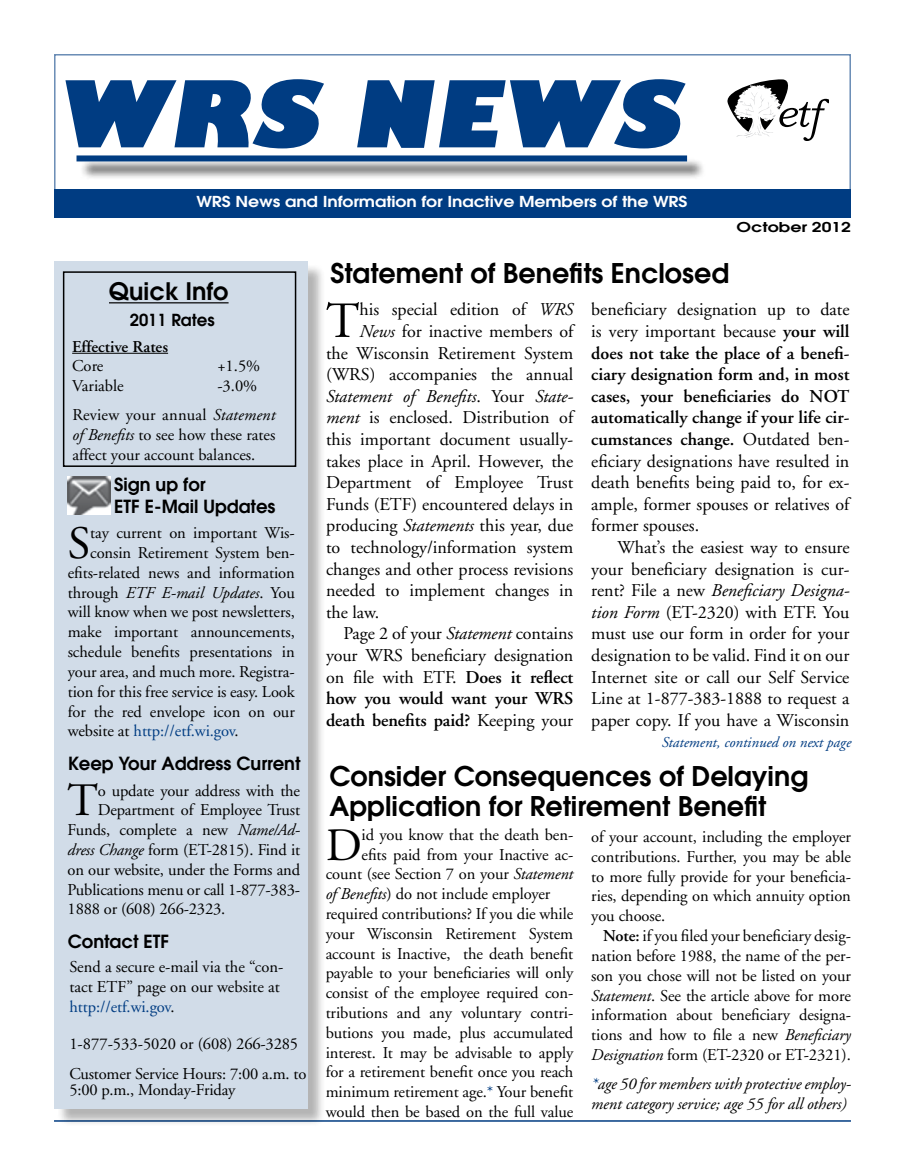
<style>
.page{position:relative;width:905px;height:1175px;background:#fff}
.page>*{position:absolute;margin:0;border:0;box-sizing:border-box;transform-origin:0 0}
.t1{font:italic 800 90px "Gill Sans";color:#003c82}
.Normal__Web{font:50.55px "Adobe Garamond";color:#000}
.t2{font:46.35px "Adobe Garamond";color:#000}
.t3{font:600 27px/30px "Avant Garde";color:#000}
.INSIDE{font:600 24px "Avant Garde";color:#000}
.Normal__Web-2{font:18px/21.6px "Adobe Garamond";color:#000;text-align:justify}
.t4{font:600 18px "Avant Garde";color:#000}
.Normal__Web-3{font:italic 18px "Adobe Garamond";color:#000}
.Body_text{font:16.5px/19.8px "Adobe Garamond";letter-spacing:-.005em;color:#000;text-align:justify}
.t5{font:italic 16.5px/19.8px "Adobe Garamond";letter-spacing:-.005em;color:#000}
.t6{font:16.5px "Adobe Garamond";letter-spacing:-.005em;color:#003c82}
.t7{font:600 16.5px "Adobe Garamond";color:#000}
.t8{font:600 16.5px "Avant Garde";color:#000}
.t9{font:600 15px "Avant Garde";letter-spacing:-.005em;color:#fff;scale:1.15 1}
.body_text{font:italic 15px "Adobe Garamond";color:#003c82}
.t10{font:600 13.5px "Avant Garde";color:#000;scale:1.29 1}
.s1{font-style:italic}
.s2{font-style:normal}
.s3{color:#000}
.s4{color:#003c82}
.s5{font-weight:600}
</style>
<div class="page">
<hr style="left:54px;top:1120px;width:796px;height:1px;background:#003c82">
<div style="left:56px;top:264px;width:270px;height:863px;background:#000;opacity:.75"></div>
<div style="left:54px;top:261px;width:254px;height:847px;background:#d1dce8"></div>
<div style="left:79px;top:158px;width:626px;height:22px;background:#000;opacity:.75"></div>
<div style="left:76px;top:155px;width:611px;height:6px;background:#003c82"></div>
<div style="left:54px;top:189px;width:796px;height:28px;background:#003c82"></div>
<div style="left:63px;top:271px;width:233px;height:196px;border:2px solid #000"></div>
<hr style="left:109px;top:302px;width:119px;height:1px;background:#000">
<hr style="left:72px;top:353px;width:96px;height:1px;background:#000">
<img style="left:68px;top:477px;width:43px;height:37px">
<svg style="left:727px;top:79px;width:101px;height:61px"></svg>
<p class="t1" style="left:55px;top:58px;width:645px">WRS NEWS</p>
<p class="t9" style="left:196px;top:192px;width:428px">WRS News and Information for Inactive Members of the WRS</p>
<p class="t10" style="left:736px;top:219px;width:90px">October 2012</p>
<p class="INSIDE" style="left:109px;top:276px;width:121px">Quick Info</p>
<p class="t8" style="left:130px;top:309px;width:86px">2011 Rates</p>
<p class="t7" style="left:72px;top:337px;width:97px">Effective Rates</p>
<p class="Body_text" style="left:72px;top:357px;width:33px">Core</p>
<p class="Body_text" style="left:217px;top:357px;width:44px">+1.5%</p>
<p class="Body_text" style="left:72px;top:376px;width:53px">Variable</p>
<p class="Body_text" style="left:217px;top:376px;width:41px">-3.0%</p>
<p class="Body_text" style="left:72px;top:405px;width:204px">Review your annual <span class="s1">Statement of Benefits</span> to see how these rates affect your account balances.</p>
<p class="t4" style="left:114px;top:473px;width:93px">Sign up for</p>
<p class="t4" style="left:114px;top:494px;width:163px">ETF E-Mail Updates</p>
<p class="t2" style="left:68px;top:518px;width:24px">S</p>
<p class="Body_text" style="left:90px;top:523px;width:206px">tay current on important Wis-</p>
<p class="Body_text" style="left:90px;top:543px;width:206px">consin Retirement System ben-</p>
<p class="Body_text" style="left:68px;top:563px;width:228px">efits-related news and information</p>
<p class="t5" style="left:68px;top:583px;width:228px"><span class="s2">through</span> ETF E-mail Updates<span class="s2">. You</span></p>
<p class="Body_text" style="left:68px;top:603px;width:228px">will know when we post newsletters,</p>
<p class="Body_text" style="left:68px;top:622px;width:228px">make important announcements,</p>
<p class="Body_text" style="left:68px;top:642px;width:228px">schedule benefits presentations in</p>
<p class="Body_text" style="left:68px;top:662px;width:228px">your area, and much more. Registra-</p>
<p class="Body_text" style="left:68px;top:682px;width:228px">tion for this free service is easy. Look</p>
<p class="Body_text" style="left:68px;top:702px;width:228px">for the red envelope icon on our</p>
<p class="t6" style="left:68px;top:722px;width:172px"><span class="s3">website at</span> http://etf.wi.gov<span class="s3">.</span></p>
<p class="t4" style="left:68px;top:751px;width:234px">Keep Your Address Current</p>
<p class="t2" style="left:68px;top:776px;width:32px">T</p>
<p class="Body_text" style="left:98px;top:781px;width:204px">o update your address with the</p>
<p class="Body_text" style="left:98px;top:800px;width:204px">Department of Employee Trust</p>
<p class="Body_text" style="left:68px;top:820px;width:234px">Funds, complete a new <span class="s1">Name/Ad-</span></p>
<p class="Body_text" style="left:68px;top:840px;width:234px"><span class="s1">dress Change</span> form (ET-2815). Find it</p>
<p class="Body_text" style="left:68px;top:860px;width:234px">on our website, under the Forms and</p>
<p class="Body_text" style="left:68px;top:880px;width:234px">Publications menu or call 1-877-383-</p>
<p class="Body_text" style="left:68px;top:899px;width:159px">1888 or (608) 266-2323.</p>
<p class="t4" style="left:68px;top:929px;width:103px">Contact ETF</p>
<p class="Body_text" style="left:69px;top:957px;width:215px;text-align:left">Send a secure e-mail via the “con&shy;tact ETF” page on our website at <span class="s4">http://etf.wi.gov</span>.</p>
<p class="Body_text" style="left:69px;top:1034px;width:230px">1-877-533-5020 or (608) 266-3285</p>
<p class="Body_text" style="left:69px;top:1065px;width:238px;line-height:16.5px">Customer Service Hours: 7:00 a.m. to<br>5:00 p.m., Monday-Friday</p>
<p class="t3" style="left:330px;top:258px;width:400px">Statement of Benefits Enclosed</p>
<p class="Normal__Web" style="left:326px;top:294px;width:35px">T</p>
<p class="Normal__Web-2" style="left:359px;top:299px;width:215px">his special edition of <span class="s1">WRS</span></p>
<p class="Normal__Web-2" style="left:359px;top:321px;width:215px"><span class="s1">News</span> for inactive members of</p>
<p class="Normal__Web-2" style="left:326px;top:342px;width:249px">the Wisconsin Retirement System</p>
<p class="Normal__Web-2" style="left:326px;top:364px;width:249px">(WRS) accompanies the annual</p>
<p class="Normal__Web-3" style="left:326px;top:386px;width:249px">Statement of Benefits<span class="s2">. Your</span> State-</p>
<p class="Normal__Web-2" style="left:326px;top:407px;width:249px"><span class="s1">ment</span> is enclosed. Distribution of</p>
<p class="Normal__Web-2" style="left:326px;top:429px;width:249px">this important document usually-</p>
<p class="Normal__Web-2" style="left:326px;top:450px;width:249px">takes place in April. However, the</p>
<p class="Normal__Web-2" style="left:326px;top:472px;width:249px">Department of Employee Trust</p>
<p class="Normal__Web-2" style="left:326px;top:494px;width:249px">Funds (ETF) encountered delays in</p>
<p class="Normal__Web-2" style="left:326px;top:515px;width:249px">producing <span class="s1">Statements</span> this year, due</p>
<p class="Normal__Web-2" style="left:326px;top:537px;width:249px">to technology/information system</p>
<p class="Normal__Web-2" style="left:326px;top:558px;width:249px">changes and other process revisions</p>
<p class="Normal__Web-2" style="left:326px;top:580px;width:249px">needed to implement changes in</p>
<p class="Normal__Web-2" style="left:326px;top:602px;width:55px">the law.</p>
<p class="Normal__Web-2" style="left:326px;top:623px;width:249px;text-indent:17px">Page 2 of your <span class="s1">Statement</span> contains your WRS beneficiary designation on file with ETF. <span class="s5">Does it reflect how you would want your WRS death benefits paid?</span> Keeping your</p>
<p class="Normal__Web-2" style="left:591px;top:299px;width:260px">beneficiary designation up to date is very important because <span class="s5">your will does not take the place of a benefi&shy;ciary designation form and, in most cases, your beneficiaries do NOT automatically change if your life cir&shy;cumstances change.</span> Outdated ben&shy;eficiary designations have resulted in death benefits being paid to, for ex&shy;ample, former spouses or relatives of former spouses.</p>
<p class="Normal__Web-2" style="left:591px;top:537px;width:260px;text-indent:26px">What’s the easiest way to ensure your beneficiary designation is cur&shy;rent? File a new <span class="s1">Beneficiary Designa&shy;tion Form</span> (ET-2320) with ETF. You must use our form in order for your designation to be valid. Find it on our Internet site or call our Self Service Line at 1-877-383-1888 to request a paper copy. If you have a Wisconsin</p>
<p class="body_text" style="left:662px;top:734px;width:191px">Statement, continued on next page</p>
<p class="t3" style="left:329px;top:760px;width:480px">Consider Consequences of Delaying<br>Application for Retirement Benefit</p>
<p class="t2" style="left:326px;top:820px;width:38px">D</p>
<p class="Body_text" style="left:361px;top:825px;width:213px">id you know that the death ben-</p>
<p class="Body_text" style="left:361px;top:845px;width:213px">efits paid from your Inactive ac-</p>
<p class="Body_text" style="left:326px;top:864px;width:249px">count (see Section 7 on your <span class="s1">Statement</span></p>
<p class="Body_text" style="left:326px;top:884px;width:226px"><span class="s1">of Benefits</span>) do not include employer</p>
<p class="Body_text" style="left:326px;top:904px;width:249px">required contributions? If you die while your Wisconsin Retirement System account is Inactive, the death benefit payable to your beneficiaries will only consist of the employee required con&shy;tributions and any voluntary contri&shy;butions you made, plus accumulated interest. It may be advisable to apply for a retirement benefit once you reach minimum retirement age.<span class="s4">*</span> Your benefit would then be based on the full value</p>
<p class="Body_text" style="left:591px;top:827px;width:261px">of your account, including the employer contributions. Further, you may be able to more fully provide for your beneficia&shy;ries, depending on which annuity option you choose.</p>
<p class="Body_text" style="left:591px;top:926px;width:261px;text-indent:12px"><span class="s5">Note:</span> if you filed your beneficiary desig&shy;nation before 1988, the name of the per&shy;son you chose will not be listed on your <span class="s1">Statement</span>. See the article above for more information about beneficiary designa&shy;tions and how to file a new <span class="s1">Beneficiary Designation</span> form (ET-2320 or ET-2321).</p>
<p class="t5" style="left:591px;top:1074px;width:261px"><span class="s4">*</span>age 50 for members with protective employ&shy;ment category service; age 55 for all others)</p>
</div>
